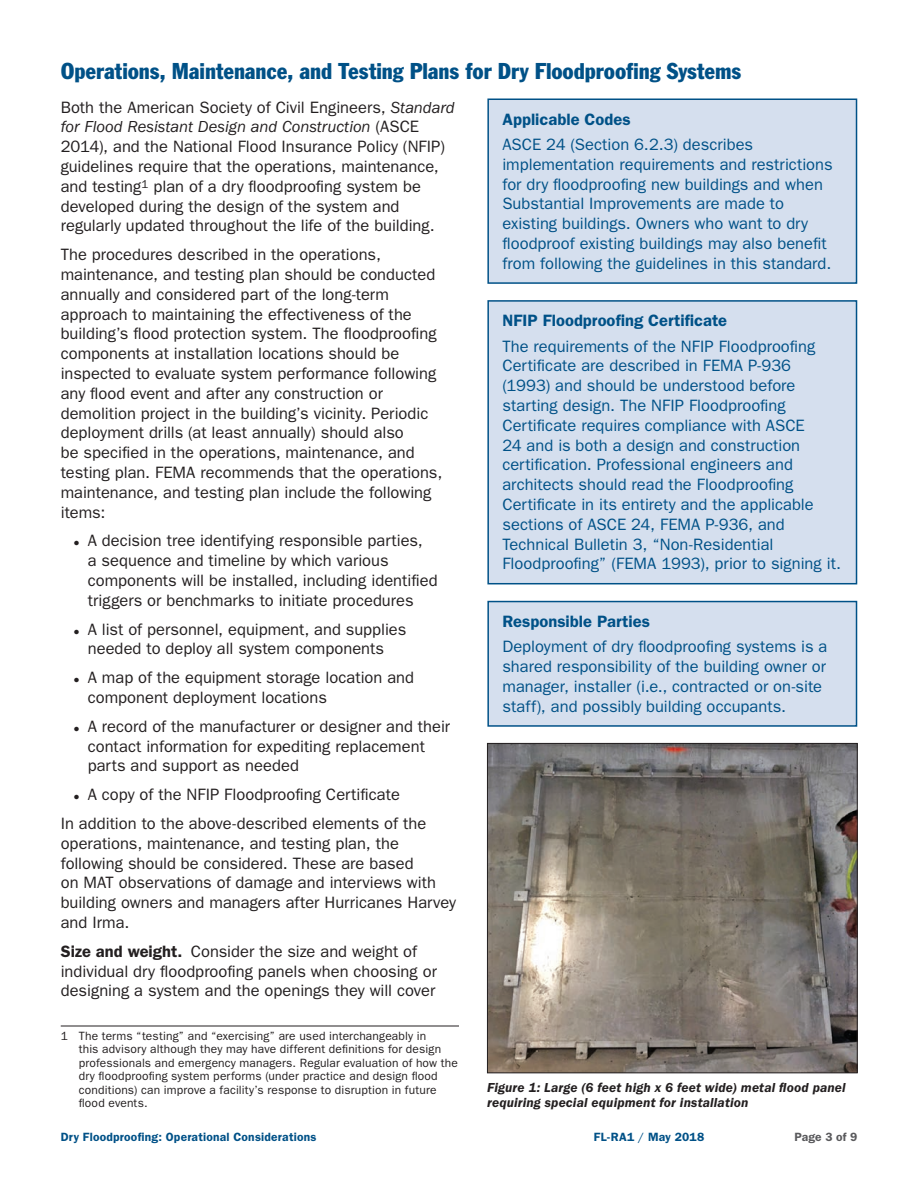
<style>
.page{position:relative;width:918px;height:1188px;background:#fff}
.page>*{position:absolute;margin:0;border:0;box-sizing:border-box;transform-origin:0 0}
.t1{font:condensed 22.5px "Franklin Gothic BT";letter-spacing:-.005em;color:#005187}
.t2{font:16.5px/19.8px "ITC Franklin Gothic Std";color:#231f20}
.t3{font:16.5px/19.8px "ITC Franklin Gothic Std";color:#005187}
.t4{font:600 16.5px "ITC Franklin Gothic Std";letter-spacing:.005em;color:#005187}
.t5{font:italic 600 13.5px/15.8px "ITC Franklin Gothic Std";letter-spacing:.01em;color:#231f20}
.t6{font:12px/13.5px "ITC Franklin Gothic Std";letter-spacing:.015em;color:#231f20}
.t7{font:600 12px "ITC Franklin Gothic Std";letter-spacing:.02em;color:#005187}
.t8{font:600 12px "ITC Franklin Gothic Std";letter-spacing:.01em;color:#5a5a5d}
.s1{font-style:italic}
.s2{font-family:"Commercial Pi BT";font-size:9px}
.s3{font-weight:600}
.s4{font-weight:400}
</style>
<div class="page">
<div style="left:488px;top:99px;width:369px;height:184px;background:#d5dfee"></div>
<div style="left:487px;top:99px;width:370px;height:185px;border:2px solid #005187"></div>
<div style="left:488px;top:301px;width:369px;height:283px;background:#d5dfee"></div>
<div style="left:487px;top:300px;width:370px;height:284px;border:2px solid #005187"></div>
<div style="left:488px;top:602px;width:369px;height:124px;background:#d5dfee"></div>
<div style="left:487px;top:601px;width:370px;height:126px;border:2px solid #005187"></div>
<img style="left:489px;top:745px;width:367px;height:326px">
<div style="left:487px;top:743px;width:371px;height:330px;border:1px solid #231f20"></div>
<hr style="left:61px;top:1026px;width:398px;height:1px;background:#231f20">
<h1 class="t1" style="left:61px;top:56px;width:682px">Operations, Maintenance, and Testing Plans for Dry Floodproofing Systems</h1>
<p class="t2" style="left:61px;top:97px;width:396px">Both the American Society of Civil Engineers, <span class="s1">Standard for Flood Resistant Design and Construction</span> (ASCE 2014), and the National Flood Insurance Policy (NFIP) guidelines require that the operations, maintenance, and testing<sup>1</sup> plan of a dry floodproofing system be developed during the design of the system and regularly updated throughout the life of the building.</p>
<p class="t2" style="left:61px;top:245px;width:383px">The procedures described in the operations, maintenance, and testing plan should be conducted annually and considered part of the long-term approach to maintaining the effectiveness of the building’s flood protection system. The floodproofing components at installation locations should be inspected to evaluate system performance following any flood event and after any construction or demolition project in the building’s vicinity. Periodic deployment drills (at least annually) should also<br>be specified in the operations, maintenance, and testing plan. FEMA recommends that the operations, maintenance, and testing plan include the following items:</p>
<p class="t2" style="left:88px;top:531px;width:351px;text-indent:-14px"><span class="s2">"</span> A decision tree identifying responsible parties,<br>a sequence and timeline by which various components will be installed, including identified triggers or benchmarks to initiate procedures</p>
<p class="t2" style="left:74px;top:619px;width:334px;text-align:center"><span class="s2">"</span> A list of personnel, equipment, and supplies needed to deploy all system components</p>
<p class="t2" style="left:88px;top:668px;width:328px;text-indent:-14px"><span class="s2">"</span> A map of the equipment storage location and component deployment locations</p>
<p class="t2" style="left:88px;top:716px;width:364px;text-indent:-14px"><span class="s2">"</span> A record of the manufacturer or designer and their contact information for expediting replacement parts and support as needed</p>
<p class="t2" style="left:61px;top:780px;width:367px;line-height:28.8px;text-indent:13px"><span class="s2">"</span> A copy of the NFIP Floodproofing Certificate<br>In addition to the above-described elements of the</p>
<p class="t2" style="left:61px;top:833px;width:397px">operations, maintenance, and testing plan, the following should be considered. These are based<br>on MAT observations of damage and interviews with building owners and managers after Hurricanes Harvey and Irma.</p>
<p class="t2" style="left:61px;top:941px;width:378px"><span class="s3">Size and weight.</span> Consider the size and weight of individual dry floodproofing panels when choosing or designing a system and the openings they will cover</p>
<p class="t4" style="left:502px;top:109px;width:130px">Applicable Codes</p>
<p class="t3" style="left:502px;top:135px;width:332px">ASCE 24 (Section 6.2.3) describes implementation requirements and restrictions for dry floodproofing new buildings and when Substantial Improvements are made to existing buildings. Owners who want to dry floodproof existing buildings may also benefit from following the guidelines in this standard.</p>
<p class="t4" style="left:502px;top:311px;width:226px">NFIP Floodproofing Certificate</p>
<p class="t3" style="left:502px;top:336px;width:340px">The requirements of the NFIP Floodproofing Certificate are described in FEMA P-936 (1993) and should be understood before starting design. The NFIP Floodproofing Certificate requires compliance with ASCE<br>24 and is both a design and construction certification. Professional engineers and architects should read the Floodproofing Certificate in its entirety and the applicable sections of ASCE 24, FEMA P-936, and Technical Bulletin 3, “Non-Residential Floodproofing” (FEMA 1993), prior to signing it.</p>
<p class="t4" style="left:502px;top:612px;width:149px">Responsible Parties</p>
<p class="t3" style="left:502px;top:637px;width:327px">Deployment of dry floodproofing systems is a shared responsibility of the building owner or manager, installer (i.e., contracted or on-site staff), and possibly building occupants.</p>
<p class="t6" style="left:79px;top:1029px;width:381px;text-indent:-18px">1 The terms “testing” and “exercising” are used interchangeably in<br>this advisory although they may have different definitions for design professionals and emergency managers. Regular evaluation of how the dry floodproofing system performs (under practice and design flood conditions) can improve a facility’s response to disruption in future flood events.</p>
<p class="t5" style="left:487px;top:1079px;width:360px">Figure 1: Large (6 feet high x 6 feet wide) metal flood panel requiring special equipment for installation</p>
<p class="t7" style="left:61px;top:1130px;width:257px">Dry Floodproofing: Operational Considerations</p>
<p class="t7" style="left:594px;top:1130px;width:112px">FL-RA1 <span class="s4">/</span> May 2018</p>
<p class="t8" style="left:794px;top:1130px;width:64px">Page 3 of 9</p>
</div>
